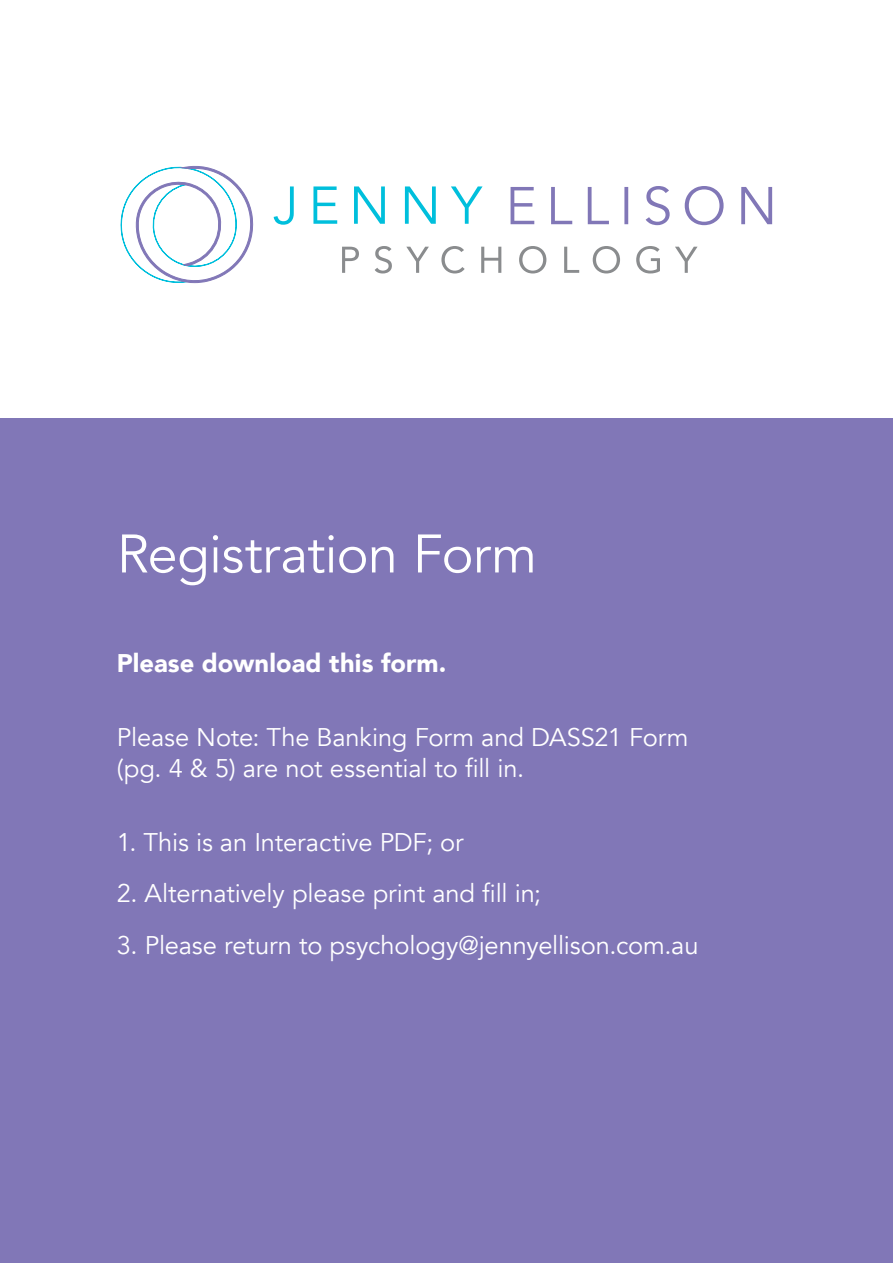
<style>
.page{position:relative;width:893px;height:1263px;background:#fff}
.page>*{position:absolute;margin:0;border:0;box-sizing:border-box;transform-origin:0 0}
.t1{font:53.7px "Avenir";letter-spacing:-.01em;color:#fff}
.t2{font:25.5px/30.6px "Avenir";letter-spacing:-.005em;color:#fff}
.t3{font:900 25.5px "Avenir";letter-spacing:.005em;color:#fff}
</style>
<div class="page">
<div style="left:0;top:419px;width:893px;height:844px;background:#8177b7"></div>
<svg style="left:120px;top:165px;width:134px;height:118px"></svg>
<svg style="left:274px;top:186px;width:209px;height:39px"></svg>
<svg style="left:511px;top:186px;width:261px;height:39px"></svg>
<svg style="left:342px;top:246px;width:355px;height:27px"></svg>
<h1 class="t1" style="left:117px;top:522px;width:422px">Registration Form</h1>
<p class="t3" style="left:117px;top:641px;width:331px">Please download this form.</p>
<p class="t2" style="left:117px;top:722px;width:573px">Please Note: The Banking Form and DASS21 Form (pg. 4 &amp; 5) are not essential to fill in.</p>
<p class="t2" style="left:117px;top:827px;width:348px">1. This is an Interactive PDF; or</p>
<p class="t2" style="left:117px;top:879px;width:425px">2. Alternatively please print and fill in;</p>
<p class="t2" style="left:117px;top:931px;width:583px">3. Please return to psychology@jennyellison.com.au</p>
</div>
